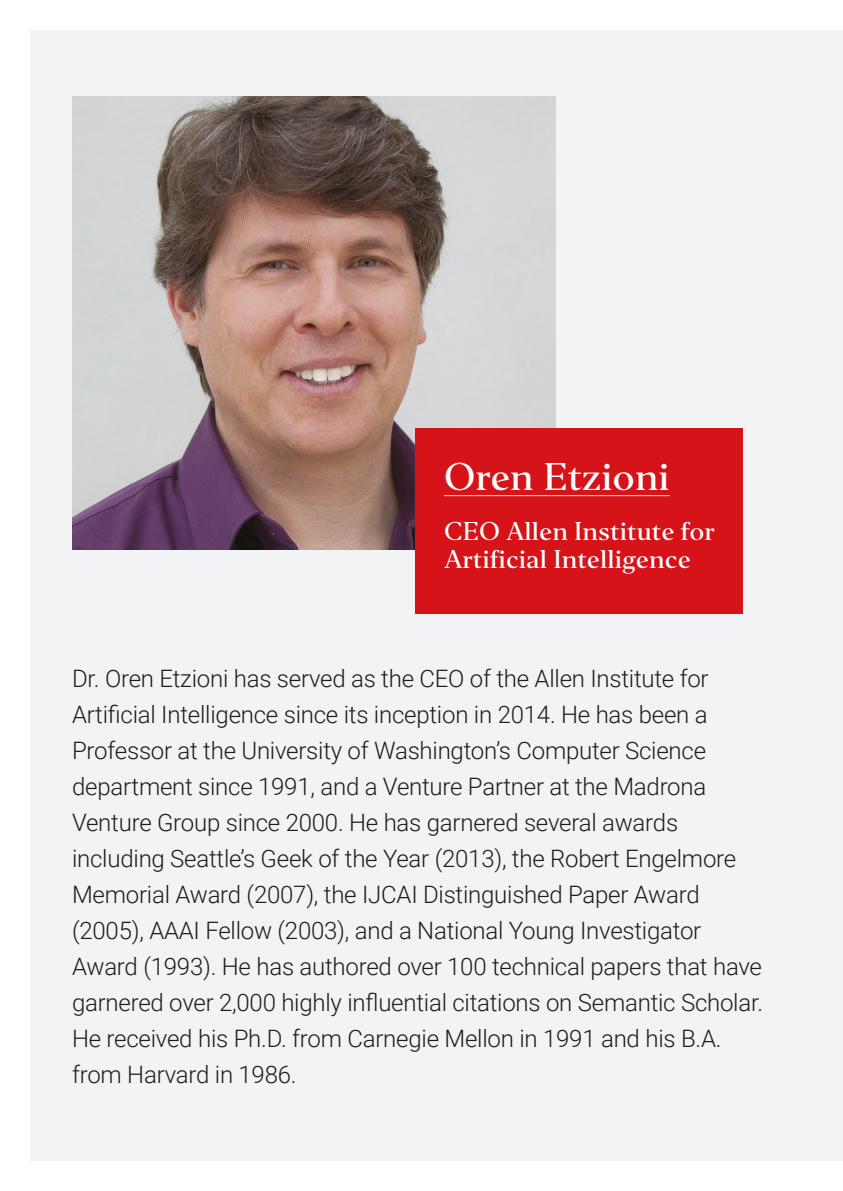
<style>
.page{position:relative;width:843px;height:1191px;background:#fff}
.page>*{position:absolute;margin:0;border:0;box-sizing:border-box;transform-origin:0 0}
.t1{font:500 36px "Editor";color:#fff}
.t2{font:300 24px/36px "Roboto";letter-spacing:-.01em;color:#1d1d1b}
.t3{font:500 24px/28px "Editor";color:#fff}
</style>
<div class="page">
<div style="left:30px;top:30px;width:812px;height:1131px;background:#f2f3f5"></div>
<img style="left:72px;top:96px;width:483px;height:453px">
<div style="left:415px;top:428px;width:327px;height:186px;background:#d51318"></div>
<hr style="left:444px;top:495px;width:225px;height:1px;background:#f0f1f2">
<h1 class="t1" style="left:444px;top:453px;width:227px">Oren Etzioni</h1>
<p class="t3" style="left:444px;top:518px;width:272px">CEO Allen Institute for<br>Artificial Intelligence</p>
<p class="t2" style="left:72px;top:661px;width:692px">Dr. Oren Etzioni has served as the CEO of the Allen Institute for Artificial Intelligence since its inception in 2014. He has been a Professor at the University of Washington’s Computer Science department since 1991, and a Venture Partner at the Madrona Venture Group since 2000. He has garnered several awards including Seattle’s Geek of the Year (2013), the Robert Engelmore Memorial Award (2007), the IJCAI Distinguished Paper Award (2005), AAAI Fellow (2003), and a National Young Investigator Award (1993). He has authored over 100 technical papers that have garnered over 2,000 highly influential citations on Semantic Scholar.<br>He received his Ph.D. from Carnegie Mellon in 1991 and his B.A. from Harvard in 1986.</p>
</div>
